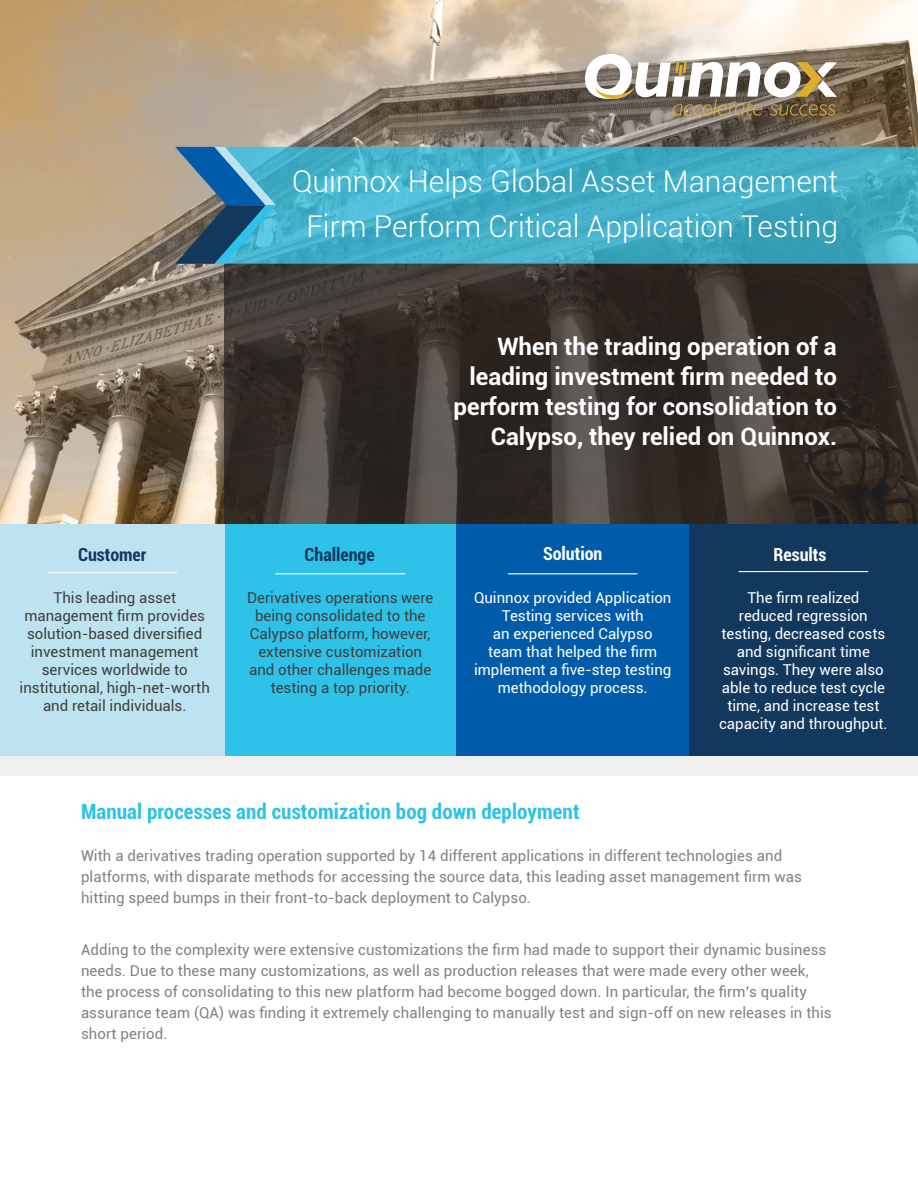
<style>
.page{position:relative;width:918px;height:1188px;background:#fff}
.page>*{position:absolute;margin:0;border:0;box-sizing:border-box;transform-origin:0 0}
.t1{font:300 30px/45px "Roboto";color:#fff;text-align:center}
.t2{font:700 24px/30px "Roboto";color:#fff;text-align:right}
.Body_Text{font:700 condensed 21px "Roboto";letter-spacing:.005em;color:#2ec2e8}
.t3{font:700 condensed 18px "Roboto";color:#12385e}
.t4{font:700 condensed 18px "Roboto";color:#fff}
.Body_Text-2{font:15px/21px "Roboto";letter-spacing:.005em;color:#808285}
.t5{font:15px/18px "Roboto";color:#3e3e3f;text-align:center}
.t6{font:15px/18px "Roboto";color:#fff;text-align:center}
</style>
<div class="page">
<img style="left:0;top:0;width:918px;height:525px">
<svg style="left:225px;top:264px;width:693px;height:261px;background:#38322d"></svg>
<div style="left:0;top:680px;width:918px;height:96px;background:#f0f0f0"></div>
<svg style="left:276px;top:147px;width:642px;height:117px;background:#41adc6"></svg>
<div style="left:0;top:525px;width:225px;height:231px;background:#bde3f0"></div>
<div style="left:225px;top:525px;width:231px;height:231px;background:#2ec2e8"></div>
<div style="left:456px;top:525px;width:233px;height:231px;background:#005cab"></div>
<div style="left:689px;top:525px;width:229px;height:231px;background:#12385e"></div>
<hr style="left:47px;top:572px;width:130px;height:1px;background:#fff">
<hr style="left:275px;top:573px;width:130px;height:1px;background:#fff">
<hr style="left:508px;top:573px;width:130px;height:1px;background:#fff">
<hr style="left:739px;top:571px;width:129px;height:1px;background:#fff">
<svg style="left:175px;top:147px;width:101px;height:117px;background:#4984a0"></svg>
<svg style="left:585px;top:54px;width:252px;height:62px"></svg>
<p class="t1" style="left:292px;top:158px;width:548px">Quinnox Helps Global Asset Management<br>Firm Perform Critical Application Testing</p>
<p class="t2" style="left:454px;top:331px;width:385px">When the trading operation of a leading investment firm needed to perform testing for consolidation to Calypso, they relied on Quinnox.</p>
<p class="t3" style="left:78px;top:542px;width:70px">Customer</p>
<p class="t3" style="left:305px;top:542px;width:72px">Challenge</p>
<p class="t4" style="left:543px;top:541px;width:61px">Solution</p>
<p class="t4" style="left:774px;top:542px;width:54px">Results</p>
<p class="t5" style="left:20px;top:588px;width:192px">This leading asset management firm provides solution-based diversified investment management services worldwide to institutional, high-net-worth and retail individuals.</p>
<p class="t5" style="left:247px;top:588px;width:188px">Derivatives operations were being consolidated to the<br>Calypso platform, however, extensive customization and other challenges made testing a top priority.</p>
<p class="t6" style="left:474px;top:588px;width:199px">Quinnox provided Application<br>Testing services with<br>an experienced Calypso team that helped the firm implement a five-step testing methodology process.</p>
<p class="t6" style="left:719px;top:588px;width:170px">The firm realized reduced regression testing, decreased costs and significant time savings. They were also able to reduce test cycle time, and increase test capacity and throughput.</p>
<p class="Body_Text" style="left:81px;top:797px;width:500px">Manual processes and customization bog down deployment</p>
<p class="Body_Text-2" style="left:81px;top:845px;width:723px">With a derivatives trading operation supported by 14 different applications in different technologies and platforms, with disparate methods for accessing the source data, this leading asset management firm was hitting speed bumps in their front-to-back deployment to Calypso.</p>
<p class="Body_Text-2" style="left:81px;top:939px;width:752px">Adding to the complexity were extensive customizations the firm had made to support their dynamic business needs. Due to these many customizations, as well as production releases that were made every other week, the process of consolidating to this new platform had become bogged down. In particular, the firm’s quality assurance team (QA) was finding it extremely challenging to manually test and sign-off on new releases in this short period.</p>
</div>
